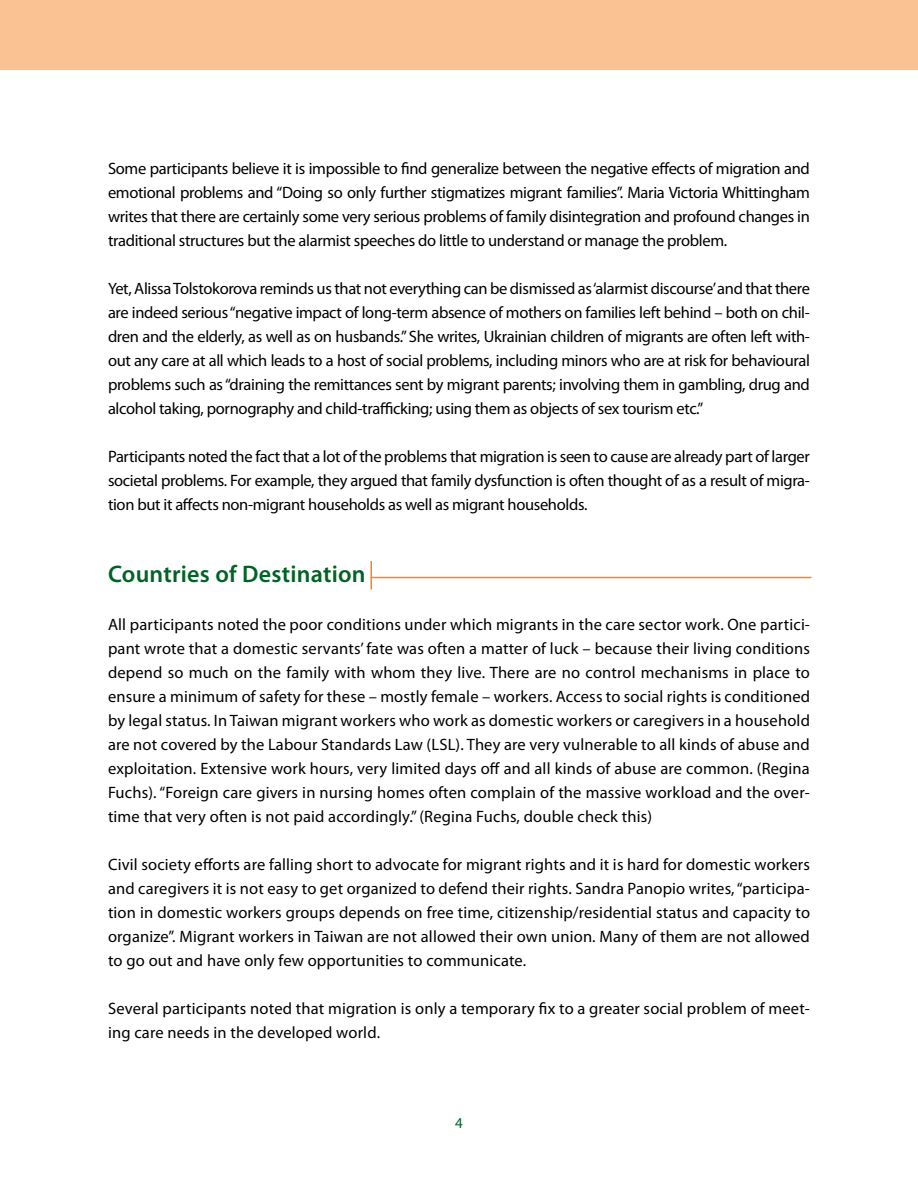
<style>
.page{position:relative;width:918px;height:1188px;background:#fff}
.page>*{position:absolute;margin:0;border:0;box-sizing:border-box;transform-origin:0 0}
.t1{font:600 24px "Myriad Pro";letter-spacing:.01em;color:#006325}
.t2{font:16.5px/24px "Myriad Pro";letter-spacing:.005em;color:#000;text-align:justify}
.t3{font:15px "Myriad Pro";color:#006325}
</style>
<div class="page">
<hr style="left:370px;top:561px;width:2px;height:29px;background:#f58426">
<hr style="left:370px;top:577px;width:442px;height:1px;background:#f58426">
<div style="left:0;top:0;width:918px;height:70px;background:#fac193"></div>
<p class="t2" style="left:108px;top:157px;width:704px">Some participants believe it is impossible to find generalize between the negative effects of migration and emotional problems and “Doing so only further stigmatizes migrant families”. Maria Victoria Whittingham writes that there are certainly some very serious problems of family disintegration and profound changes in traditional structures but the alarmist speeches do little to understand or manage the problem.</p>
<p class="t2" style="left:108px;top:277px;width:704px">Yet, Alissa Tolstokorova reminds us that not everything can be dismissed as ‘alarmist discourse’ and that there are indeed serious “negative impact of long-term absence of mothers on families left behind – both on chil&shy;dren and the elderly, as well as on husbands.” She writes, Ukrainian children of migrants are often left with&shy;out any care at all which leads to a host of social problems, including minors who are at risk for behavioural problems such as “draining the remittances sent by migrant parents; involving them in gambling, drug and alcohol taking, pornography and child-trafficking; using them as objects of sex tourism etc.”</p>
<p class="t2" style="left:108px;top:445px;width:703px">Participants noted the fact that a lot of the problems that migration is seen to cause are already part of larger societal problems. For example, they argued that family dysfunction is often thought of as a result of migra&shy;tion but it affects non-migrant households as well as migrant households.</p>
<h1 class="t1" style="left:108px;top:559px;width:259px">Countries of Destination</h1>
<p class="t2" style="left:108px;top:613px;width:704px">All participants noted the poor conditions under which migrants in the care sector work. One partici&shy;pant wrote that a domestic servants’ fate was often a matter of luck – because their living conditions depend so much on the family with whom they live. There are no control mechanisms in place to ensure a minimum of safety for these – mostly female – workers. Access to social rights is conditioned by legal status. In Taiwan migrant workers who work as domestic workers or caregivers in a household are not covered by the Labour Standards Law (LSL). They are very vulnerable to all kinds of abuse and exploitation. Extensive work hours, very limited days off and all kinds of abuse are common. (Regina Fuchs). “Foreign care givers in nursing homes often complain of the massive workload and the over&shy;time that very often is not paid accordingly.” (Regina Fuchs, double check this)</p>
<p class="t2" style="left:108px;top:853px;width:704px">Civil society efforts are falling short to advocate for migrant rights and it is hard for domestic workers and caregivers it is not easy to get organized to defend their rights. Sandra Panopio writes, “participa&shy;tion in domestic workers groups depends on free time, citizenship/residential status and capacity to organize”. Migrant workers in Taiwan are not allowed their own union. Many of them are not allowed to go out and have only few opportunities to communicate.</p>
<p class="t2" style="left:108px;top:997px;width:703px">Several participants noted that migration is only a temporary fix to a greater social problem of meet&shy;ing care needs in the developed world.</p>
<p class="t3" style="left:455px;top:1114px;width:9px">4</p>
</div>
